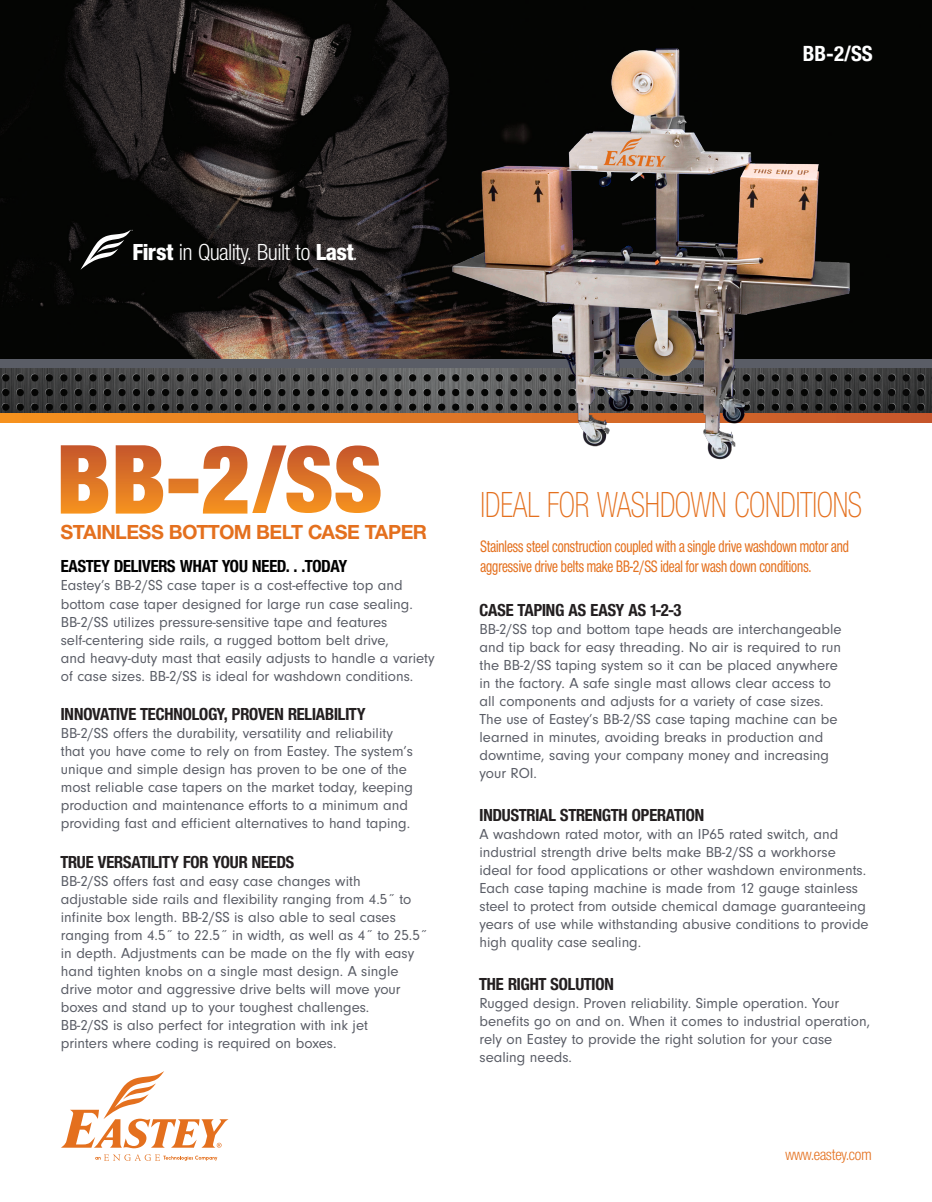
<style>
.page{position:relative;width:932px;height:1202px;background:#fff}
.page>*{position:absolute;margin:0;border:0;box-sizing:border-box;transform-origin:0 0}
.t1{font:37.5px "Nimbus San Nov D Ligh Cond";color:#e4701e;scale:.85 1}
.t2{font:condensed 24px "Nimbus San Nov D";color:#fff}
.t3{font:700 21px "Nimbus San Nov D";color:#e4701e}
.Bullet_Table_List{font:700 condensed 21px "Helvetica Neue";color:#fff}
.Sub_Head{font:700 condensed 18px "Nimbus San Nov D";color:#231f20}
.Body_Copy{font:700 condensed 18px "Nimbus San Nov D";color:#000}
.t4{font:500 condensed 17.25px/20.7px "Nimbus San Nov D";color:#e4701e;scale:.85 1}
.t5{font:condensed 16.5px "Nimbus San Nov D";color:#e4701e}
.Sub_Head-2{font:15px/18px "Neuzeit Gro T";color:#5a5d66}
.Body_Copy-2{font:15px/18px "Neuzeit Gro T";color:#5a5d66}
.s1{font-family:"Nimbus San Nov D Heav Cond";font-stretch:normal}
</style>
<div class="page">
<img style="left:0;top:0;width:932px;height:359px">
<img style="left:0;top:368px;width:932px;height:45px">
<div style="left:0;top:359px;width:932px;height:9px;background:#5a5d66"></div>
<svg style="left:0;top:413px;width:932px;height:9px;background:#e78022"></svg>
<img style="left:415px;top:39px;width:479px;height:421px">
<svg style="left:80px;top:230px;width:53px;height:40px;background:#363735"></svg>
<svg style="left:61px;top:445px;width:319px;height:68px"></svg>
<svg style="left:61px;top:1071px;width:167px;height:77px"></svg>
<svg style="left:95px;top:1154px;width:122px;height:6px"></svg>
<p class="t2" style="left:133px;top:239px;width:225px"><span class="s1">First</span> in Quality. Built to <span class="s1">Last</span>.</p>
<p class="Bullet_Table_List" style="left:802px;top:36px;width:71px">BB-2/SS</p>
<p class="t3" style="left:61px;top:519px;width:368px">STAINLESS BOTTOM BELT CASE TAPER</p>
<p class="Body_Copy" style="left:61px;top:556px;width:288px">EASTEY DELIVERS WHAT YOU NEED. . .TODAY</p>
<p class="Body_Copy-2" style="left:61px;top:576px;width:343px">Eastey’s BB-2/SS case taper is a cost-effective top and</p>
<p class="Body_Copy-2" style="left:61px;top:594px;width:353px">bottom case taper designed for large run case sealing.</p>
<p class="Body_Copy-2" style="left:61px;top:612px;width:328px">BB-2/SS utilizes pressure-sensitive tape and features</p>
<p class="Body_Copy-2" style="left:61px;top:630px;width:330px">self-centering side rails, a rugged bottom belt drive,</p>
<p class="Body_Copy-2" style="left:61px;top:648px;width:375px">and heavy-duty mast that easily adjusts to handle a variety</p>
<p class="Body_Copy-2" style="left:61px;top:666px;width:354px">of case sizes. BB-2/SS is ideal for washdown conditions.</p>
<p class="Sub_Head" style="left:61px;top:704px;width:306px">INNOVATIVE TECHNOLOGY, PROVEN RELIABILITY</p>
<p class="Sub_Head-2" style="left:61px;top:724px;width:334px">BB-2/SS offers the durability, versatility and reliability</p>
<p class="Sub_Head-2" style="left:61px;top:742px;width:354px">that you have come to rely on from Eastey. The system’s</p>
<p class="Sub_Head-2" style="left:61px;top:760px;width:348px">unique and simple design has proven to be one of the</p>
<p class="Sub_Head-2" style="left:61px;top:778px;width:353px">most reliable case tapers on the market today, keeping</p>
<p class="Sub_Head-2" style="left:61px;top:796px;width:349px">production and maintenance efforts to a minimum and</p>
<p class="Sub_Head-2" style="left:61px;top:814px;width:351px">providing fast and efficient alternatives to hand taping.</p>
<p class="Sub_Head" style="left:61px;top:851px;width:235px">TRUE VERSATILITY FOR YOUR NEEDS</p>
<p class="Body_Copy-2" style="left:61px;top:872px;width:301px">BB-2/SS offers fast and easy case changes with</p>
<p class="Body_Copy-2" style="left:61px;top:890px;width:352px">adjustable side rails and flexibility ranging from 4.5˝ to</p>
<p class="Body_Copy-2" style="left:61px;top:908px;width:336px">infinite box length. BB-2/SS is also able to seal cases</p>
<p class="Body_Copy-2" style="left:61px;top:926px;width:368px">ranging from 4.5˝ to 22.5˝ in width, as well as 4˝ to 25.5˝</p>
<p class="Body_Copy-2" style="left:61px;top:944px;width:355px">in depth. Adjustments can be made on the fly with easy</p>
<p class="Body_Copy-2" style="left:61px;top:962px;width:339px">hand tighten knobs on a single mast design. A single</p>
<p class="Body_Copy-2" style="left:61px;top:980px;width:341px">drive motor and aggressive drive belts will move your</p>
<p class="Body_Copy-2" style="left:61px;top:998px;width:310px">boxes and stand up to your toughest challenges.</p>
<p class="Body_Copy-2" style="left:61px;top:1016px;width:309px">BB-2/SS is also perfect for integration with ink jet</p>
<p class="Body_Copy-2" style="left:61px;top:1034px;width:277px">printers where coding is required on boxes.</p>
<p class="t1" style="left:480px;top:484px;width:450px">IDEAL FOR WASHDOWN CONDITIONS</p>
<p class="t4" style="left:480px;top:535px;width:435px">Stainless steel construction coupled with a single drive washdown motor and aggressive drive belts make BB-2/SS ideal for wash down conditions.</p>
<p class="Sub_Head" style="left:479px;top:599px;width:203px">CASE TAPING AS EASY AS 1-2-3</p>
<p class="Sub_Head-2" style="left:479px;top:620px;width:364px">BB-2/SS top and bottom tape heads are interchangeable</p>
<p class="Sub_Head-2" style="left:479px;top:638px;width:363px">and tip back for easy threading. No air is required to run</p>
<p class="Sub_Head-2" style="left:479px;top:656px;width:360px">the BB-2/SS taping system so it can be placed anywhere</p>
<p class="Sub_Head-2" style="left:479px;top:674px;width:353px">in the factory. A safe single mast allows clear access to</p>
<p class="Sub_Head-2" style="left:479px;top:692px;width:346px">all components and adjusts for a variety of case sizes.</p>
<p class="Sub_Head-2" style="left:479px;top:710px;width:359px">The use of Eastey’s BB-2/SS case taping machine can be</p>
<p class="Sub_Head-2" style="left:479px;top:728px;width:345px">learned in minutes, avoiding breaks in production and</p>
<p class="Sub_Head-2" style="left:479px;top:746px;width:351px">downtime, saving your company money and increasing</p>
<p class="Sub_Head-2" style="left:479px;top:764px;width:59px">your ROI.</p>
<p class="Sub_Head" style="left:479px;top:804px;width:226px">INDUSTRIAL STRENGTH OPERATION</p>
<p class="Sub_Head-2" style="left:479px;top:825px;width:360px">A washdown rated motor, with an IP65 rated switch, and</p>
<p class="Sub_Head-2" style="left:479px;top:843px;width:358px">industrial strength drive belts make BB-2/SS a workhorse</p>
<p class="Sub_Head-2" style="left:479px;top:861px;width:388px">ideal for food applications or other washdown environments.<br>Each case taping machine is made from 12 gauge stainless steel to protect from outside chemical damage guaranteeing</p>
<p class="Sub_Head-2" style="left:479px;top:915px;width:391px">years of use while withstanding abusive conditions to provide high quality case sealing.</p>
<p class="Sub_Head" style="left:479px;top:974px;width:136px">THE RIGHT SOLUTION</p>
<p class="Body_Copy-2" style="left:479px;top:994px;width:392px">Rugged design. Proven reliability. Simple operation. Your benefits go on and on. When it comes to industrial operation, rely on Eastey to provide the right solution for your case sealing needs.</p>
<p class="t5" style="left:785px;top:1145px;width:88px">www.eastey.com</p>
</div>
